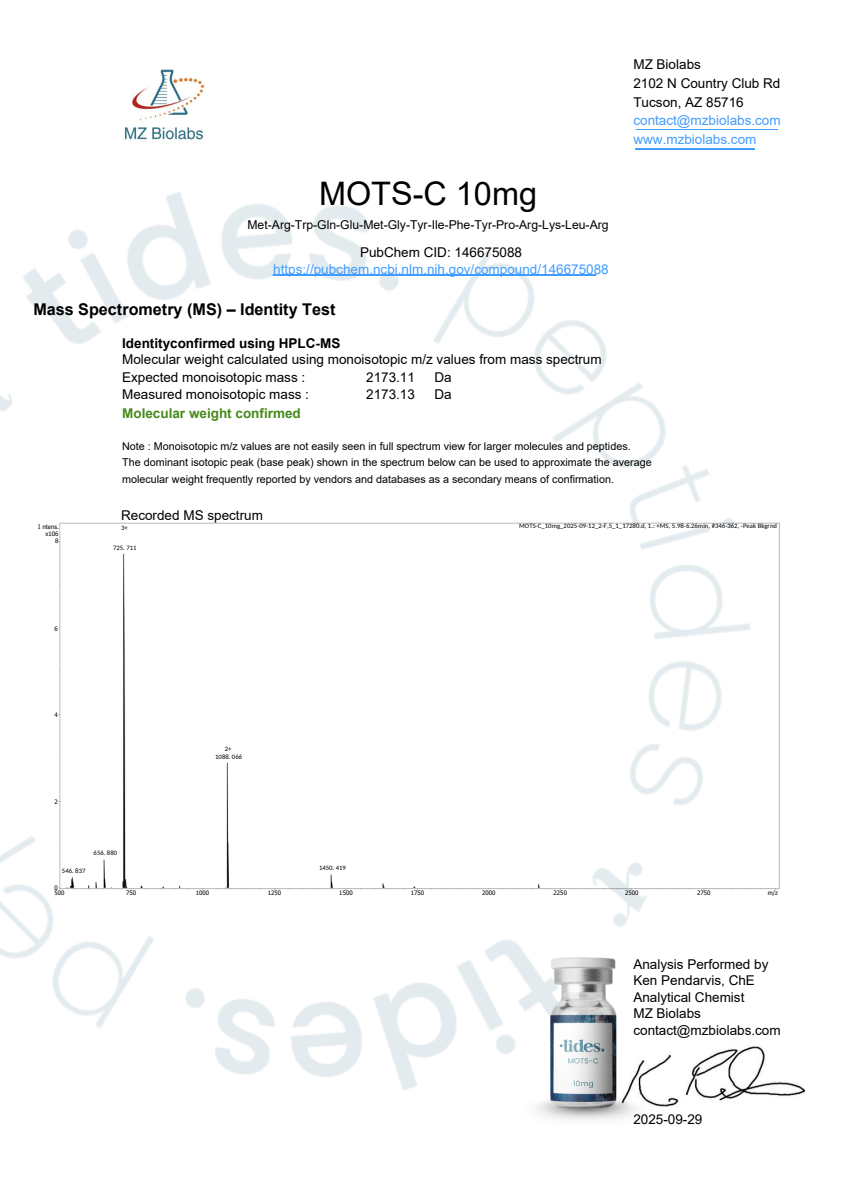
<style>
.page{position:relative;width:843px;height:1191px;background:#fff}
.page>*{position:absolute;margin:0;border:0;box-sizing:border-box;transform-origin:0 0}
.t1{font:32.4px "Arial";color:#000}
.t2{font:700 16.2px "Arial";color:#000}
.t3{font:13.5px/16.5px "Arial";color:#000}
.t4{font:13.5px/18.7px "Arial";color:#419cff}
.t5{font:700 13.5px "Arial";color:#000}
.t6{font:700 13.5px "Arial";color:#468a1a}
.t7{font:12.2px "Arial";color:#000}
.t8{font:10.8px/16.5px "Arial";color:#000}
.t9{font:6.7px/7.5px "Carlito";letter-spacing:.005em;color:#000;text-align:center}
.t10{font:6.1px/6.7px "Tahoma";letter-spacing:.005em;color:#000;text-align:right}
</style>
<div class="page">
<img style="left:0;top:149px;width:805px;height:944px">
<img style="left:105px;top:69px;width:118px;height:82px">
<img style="left:683px;top:1044px;width:120px;height:57px">
<img style="left:53px;top:518px;width:731px;height:376px">
<img style="left:489px;top:933px;width:194px;height:187px">
<img style="left:266px;top:274px;width:336px;height:1px">
<img style="left:635px;top:129px;width:144px;height:1px">
<img style="left:635px;top:148px;width:120px;height:1px">
<h1 class="t1" style="left:319px;top:176px;width:219px">MOTS-C 10mg</h1>
<p class="t7" style="left:247px;top:218px;width:362px">Met-Arg-Trp-Gln-Glu-Met-Gly-Tyr-Ile-Phe-Tyr-Pro-Arg-Lys-Leu-Arg</p>
<p class="t3" style="left:360px;top:244px;width:163px">PubChem CID: 146675088</p>
<p class="t4" style="left:273px;top:260px;width:337px">https://pubchem.ncbi.nlm.nih.gov/compound/146675088</p>
<p class="t2" style="left:33px;top:300px;width:303px">Mass Spectrometry (MS) – Identity Test</p>
<p class="t5" style="left:122px;top:336px;width:219px">Identityconfirmed using HPLC-MS</p>
<p class="t3" style="left:122px;top:351px;width:481px;line-height:17px">Molecular weight calculated using monoisotopic m/z values from mass spectrum<br>Expected monoisotopic mass :<br>Measured monoisotopic mass :</p>
<p class="t3" style="left:366px;top:369px;width:50px">2173.11<br>2173.13</p>
<p class="t3" style="left:434px;top:369px;width:19px">Da<br>Da</p>
<p class="t6" style="left:122px;top:405px;width:180px">Molecular weight confirmed</p>
<p class="t3" style="left:633px;top:55px;width:148px;line-height:18.7px">MZ Biolabs<br>2102 N Country Club Rd<br>Tucson, AZ 85716</p>
<p class="t4" style="left:633px;top:111px;width:149px">contact@mzbiolabs.com www.mzbiolabs.com</p>
<p class="t10" style="left:38px;top:523px;width:22px">I ntens. x106<br>8</p>
<p class="t10" style="left:54px;top:625px;width:5px">6</p>
<p class="t8" style="left:122px;top:437px;width:531px">Note : Monoisotopic m/z values are not easily seen in full spectrum view for larger molecules and peptides.<br>The dominant isotopic peak (base peak) shown in the spectrum below can be used to approximate the average molecular weight frequently reported by vendors and databases as a secondary means of confirmation.</p>
<p class="t3" style="left:121px;top:507px;width:143px">Recorded MS spectrum</p>
<p class="t9" style="left:121px;top:524px;width:8px">3+</p>
<p class="t9" style="left:113px;top:544px;width:25px">725. 711</p>
<p class="t9" style="left:519px;top:522px;width:259px">MOTS-C_10mg_2025-09-12_2-F,5_1_17280.d, 1.: +MS, 5.98-6.26min, #346-362, -Peak Bkgrnd</p>
<p class="t10" style="left:54px;top:711px;width:5px">4</p>
<p class="t10" style="left:54px;top:797px;width:5px">2</p>
<p class="t9" style="left:62px;top:867px;width:25px">546. 837</p>
<p class="t9" style="left:94px;top:849px;width:25px">656. 880</p>
<p class="t9" style="left:215px;top:745px;width:28px">2+<br>1088. 066</p>
<p class="t9" style="left:319px;top:864px;width:28px">1450. 419</p>
<p class="t10" style="left:54px;top:885px;width:11px;line-height:4.5px;text-align:left">0<br>500</p>
<p class="t10" style="left:126px;top:889px;width:12px">750</p>
<p class="t10" style="left:196px;top:889px;width:15px">1000</p>
<p class="t10" style="left:268px;top:889px;width:15px">1250</p>
<p class="t10" style="left:339px;top:889px;width:15px">1500</p>
<p class="t10" style="left:410px;top:889px;width:15px">1750</p>
<p class="t10" style="left:482px;top:889px;width:15px">2000</p>
<p class="t10" style="left:553px;top:889px;width:15px">2250</p>
<p class="t10" style="left:624px;top:889px;width:15px">2500</p>
<p class="t10" style="left:696px;top:889px;width:15px">2750</p>
<p class="t10" style="left:767px;top:889px;width:12px">m/z</p>
<p class="t3" style="left:633px;top:955px;width:149px">Analysis Performed by<br>Ken Pendarvis, ChE<br>Analytical Chemist<br>MZ Biolabs contact@mzbiolabs.com</p>
<p class="t3" style="left:633px;top:1110px;width:71px">2025-09-29</p>
</div>
